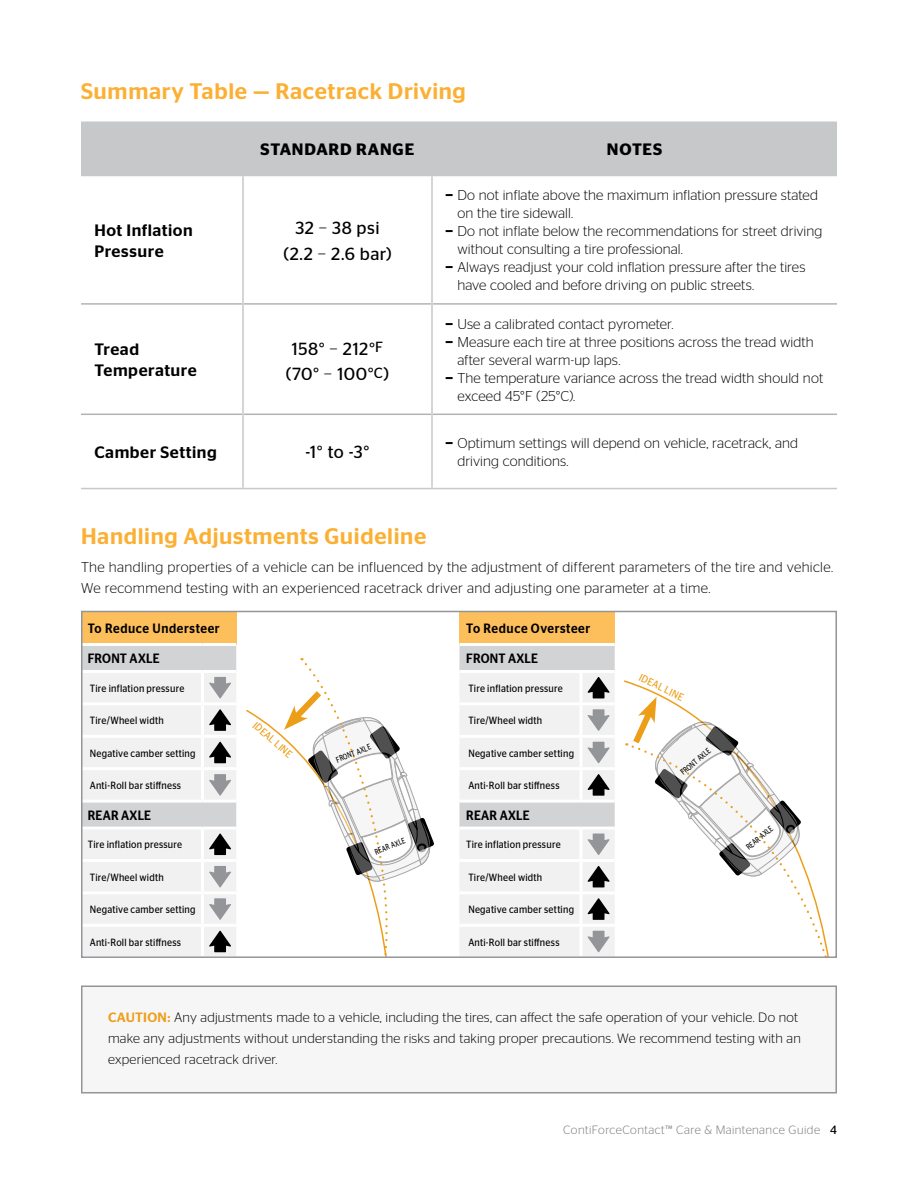
<style>
.page{position:relative;width:918px;height:1188px;background:#fff}
.page>*{position:absolute;margin:0;border:0;box-sizing:border-box;transform-origin:0 0}
.t1{font:500 22.5px "Stag Sans";letter-spacing:.03em;color:#fbb034}
.t2{font:17.55px/25.8px "Stag Sans";letter-spacing:.03em;color:#000;text-align:center}
.t3{font:500 16.5px/21px "Stag Sans";letter-spacing:.03em;color:#000}
.t4{font:600 16.5px "Stag Sans";letter-spacing:.04em;color:#000}
.t5{font:300 14.25px/21px "Stag Sans";letter-spacing:.01em;color:#000}
.t6{font:300 13.5px/21px "Stag Sans";letter-spacing:.015em;color:#000}
.t7{font:500 13.5px "Stag Sans";letter-spacing:.05em;color:#000;scale:.9 1}
.t8{font:500 13.5px "Stag Sans";letter-spacing:.005em;color:#000;scale:.9 1}
.t9{font:500 13.5px "Stag Sans";letter-spacing:.025em;color:#000;scale:.9 1}
.t10{font:300 12px "Stag Sans";letter-spacing:.035em;color:#77787b}
.t11{font:10.5px "Stag Sans";letter-spacing:.025em;color:#000;scale:.9 1}
.t12{font:10.5px "Stag Sans";color:#ed9e19;scale:.9 1}
.t13{font:8.25px "Stag Sans";color:#000;scale:.75 1}
.s1{font-weight:300}
.s2{font-size:14.7px}
.s3{font-weight:600}
.s4{font-weight:500;color:#ed9e19}
.s5{font-weight:400;color:#000}
</style>
<div class="page">
<div style="left:81px;top:611px;width:155px;height:33px;background:#fcbf5c"></div>
<div style="left:84px;top:855px;width:152px;height:100px;background:#f1f1f2"></div>
<hr style="left:81px;top:859px;width:121px;height:3px;background:#fff">
<hr style="left:202px;top:859px;width:34px;height:3px;background:#fff">
<hr style="left:81px;top:891px;width:121px;height:3px;background:#fff">
<hr style="left:81px;top:924px;width:121px;height:3px;background:#fff">
<hr style="left:202px;top:924px;width:34px;height:3px;background:#fff">
<hr style="left:81px;top:643px;width:121px;height:3px;background:#fff">
<hr style="left:202px;top:643px;width:34px;height:3px;background:#fff">
<hr style="left:202px;top:891px;width:34px;height:3px;background:#fff">
<hr style="left:201px;top:830px;width:3px;height:29px;background:#fff">
<hr style="left:201px;top:862px;width:3px;height:29px;background:#fff">
<hr style="left:201px;top:894px;width:3px;height:30px;background:#fff">
<hr style="left:201px;top:927px;width:3px;height:29px;background:#fff">
<svg style="left:84px;top:644px;width:152px;height:211px"></svg>
<svg style="left:209px;top:866px;width:22px;height:22px"></svg>
<svg style="left:209px;top:898px;width:22px;height:22px"></svg>
<svg style="left:209px;top:931px;width:22px;height:21px"></svg>
<div style="left:459px;top:611px;width:156px;height:33px;background:#fcbf5c"></div>
<div style="left:460px;top:830px;width:155px;height:125px;background:#f1f1f2"></div>
<hr style="left:459px;top:859px;width:122px;height:3px;background:#fff">
<hr style="left:581px;top:859px;width:34px;height:3px;background:#fff">
<hr style="left:459px;top:891px;width:122px;height:3px;background:#fff">
<hr style="left:581px;top:891px;width:34px;height:3px;background:#fff">
<hr style="left:459px;top:924px;width:122px;height:3px;background:#fff">
<hr style="left:581px;top:924px;width:34px;height:3px;background:#fff">
<hr style="left:459px;top:643px;width:122px;height:3px;background:#fff">
<hr style="left:581px;top:643px;width:34px;height:3px;background:#fff">
<hr style="left:579px;top:830px;width:3px;height:29px;background:#fff">
<hr style="left:579px;top:862px;width:3px;height:29px;background:#fff">
<hr style="left:579px;top:894px;width:3px;height:30px;background:#fff">
<hr style="left:579px;top:927px;width:3px;height:29px;background:#fff">
<svg style="left:459px;top:644px;width:156px;height:184px"></svg>
<svg style="left:588px;top:834px;width:22px;height:21px"></svg>
<svg style="left:588px;top:866px;width:22px;height:21px"></svg>
<svg style="left:588px;top:898px;width:22px;height:22px"></svg>
<svg style="left:588px;top:931px;width:22px;height:21px"></svg>
<svg style="left:246px;top:658px;width:188px;height:297px"></svg>
<svg style="left:790px;top:868px;width:39px;height:87px"></svg>
<svg style="left:626px;top:697px;width:179px;height:183px"></svg>
<div style="left:81px;top:611px;width:756px;height:347px;border:2px solid #939598"></div>
<div style="left:81px;top:986px;width:756px;height:108px;background:#f6f6f6;border:2px solid #939598"></div>
<div style="left:81px;top:122px;width:756px;height:53px;background:#c7c8ca"></div>
<svg style="left:81px;top:176px;width:756px;height:312px"></svg>
<hr style="left:81px;top:303px;width:161px;height:2px;background:#b1b4b6">
<hr style="left:244px;top:303px;width:187px;height:2px;background:#b1b4b6">
<hr style="left:433px;top:303px;width:404px;height:2px;background:#b1b4b6">
<hr style="left:81px;top:414px;width:161px;height:1px;background:#b1b4b6">
<hr style="left:244px;top:414px;width:187px;height:1px;background:#b1b4b6">
<hr style="left:433px;top:414px;width:404px;height:1px;background:#b1b4b6">
<hr style="left:81px;top:175px;width:162px;height:1px;background:#c7c8ca">
<hr style="left:243px;top:175px;width:189px;height:1px;background:#c7c8ca">
<hr style="left:242px;top:176px;width:2px;height:128px;background:#c7c8ca">
<hr style="left:432px;top:175px;width:405px;height:1px;background:#c7c8ca">
<hr style="left:431px;top:176px;width:2px;height:128px;background:#c7c8ca">
<hr style="left:242px;top:304px;width:2px;height:110px;background:#c7c8ca">
<hr style="left:431px;top:304px;width:2px;height:110px;background:#c7c8ca">
<hr style="left:242px;top:414px;width:2px;height:74px;background:#c7c8ca">
<hr style="left:431px;top:414px;width:2px;height:74px;background:#c7c8ca">
<hr style="left:81px;top:488px;width:162px;height:1px;background:#c7c8ca">
<hr style="left:243px;top:488px;width:189px;height:1px;background:#c7c8ca">
<hr style="left:432px;top:488px;width:405px;height:1px;background:#c7c8ca">
<h1 class="t1" style="left:81px;top:78px;width:386px">Summary Table — Racetrack Driving</h1>
<p class="t4" style="left:261px;top:140px;width:155px">STANDARD RANGE</p>
<p class="t4" style="left:607px;top:140px;width:57px">NOTES</p>
<p class="t3" style="left:95px;top:219px;width:100px">Hot Inflation<br>Pressure</p>
<p class="t2" style="left:283px;top:215px;width:110px">32 <span class="s1">−</span> 38 psi (2.2 <span class="s1">−</span> 2.6 bar)</p>
<p class="t3" style="left:94px;top:339px;width:104px">Tread<br>Temperature</p>
<p class="t2" style="left:286px;top:335px;width:105px">158° <span class="s1">−</span> 212°<span class="s2">f </span>(70° <span class="s1">−</span> 100°<span class="s2">c</span>)</p>
<p class="t5" style="left:446px;top:185px;width:374px"><span class="s3">−</span> Do not inflate above the maximum inflation pressure stated</p>
<p class="t5" style="left:457px;top:203px;width:117px">on the tire sidewall.</p>
<p class="t5" style="left:446px;top:221px;width:379px"><span class="s3">−</span> Do not inflate below the recommendations for street driving</p>
<p class="t5" style="left:457px;top:239px;width:227px">without consulting a tire professional.</p>
<p class="t5" style="left:446px;top:257px;width:361px"><span class="s3">−</span> Always readjust your cold inflation pressure after the tires</p>
<p class="t5" style="left:457px;top:275px;width:298px">have cooled and before driving on public streets.</p>
<p class="t5" style="left:446px;top:313px;width:230px"><span class="s3">−</span> Use a calibrated contact pyrometer.</p>
<p class="t5" style="left:446px;top:331px;width:370px"><span class="s3">−</span> Measure each tire at three positions across the tread width</p>
<p class="t5" style="left:457px;top:349px;width:165px">after several warm-up laps.</p>
<p class="t5" style="left:446px;top:367px;width:379px"><span class="s3">−</span> The temperature variance across the tread width should not</p>
<p class="t5" style="left:457px;top:385px;width:119px">exceed 45°F (25°C).</p>
<p class="t3" style="left:94px;top:442px;width:124px">Camber Setting</p>
<p class="t2" style="left:306px;top:439px;width:65px">-1° to -3°</p>
<p class="t5" style="left:457px;top:434px;width:342px;line-height:18px;text-indent:-12px"><span class="s3">−</span> Optimum settings will depend on vehicle, racetrack, and driving conditions.</p>
<h1 class="t1" style="left:81px;top:524px;width:347px">Handling Adjustments Guideline</h1>
<p class="t5" style="left:81px;top:557px;width:754px">The handling properties of a vehicle can be influenced by the adjustment of different parameters of the tire and vehicle.<br>We recommend testing with an experienced racetrack driver and adjusting one parameter at a time.</p>
<p class="t7" style="left:88px;top:621px;width:148px">To Reduce Understeer</p>
<p class="t8" style="left:88px;top:651px;width:81px">FRONT AXLE</p>
<p class="t11" style="left:90px;top:682px;width:106px">Tire inflation pressure</p>
<p class="t11" style="left:90px;top:715px;width:84px">Tire/Wheel width</p>
<p class="t11" style="left:90px;top:747px;width:119px">Negative camber setting</p>
<p class="t11" style="left:90px;top:780px;width:103px">Anti-Roll bar stiffness</p>
<p class="t9" style="left:88px;top:808px;width:72px">REAR AXLE</p>
<p class="t11" style="left:88px;top:839px;width:106px">Tire inflation pressure</p>
<p class="t11" style="left:90px;top:871px;width:84px">Tire/Wheel width</p>
<p class="t11" style="left:90px;top:904px;width:119px">Negative camber setting</p>
<p class="t11" style="left:90px;top:936px;width:103px">Anti-Roll bar stiffness</p>
<p class="t12" style="left:258px;top:719px;width:55px;rotate:41deg">IDEAL LINE</p>
<p class="t13" style="left:335px;top:755px;width:50px;rotate:-21deg">FRONT AXLE</p>
<p class="t13" style="left:373px;top:847px;width:45px;rotate:-21deg">REAR AXLE</p>
<p class="t7" style="left:466px;top:621px;width:139px">To Reduce Oversteer</p>
<p class="t8" style="left:466px;top:651px;width:81px">FRONT AXLE</p>
<p class="t11" style="left:468px;top:682px;width:106px">Tire inflation pressure</p>
<p class="t11" style="left:468px;top:715px;width:84px">Tire/Wheel width</p>
<p class="t11" style="left:468px;top:747px;width:119px">Negative camber setting</p>
<p class="t11" style="left:468px;top:780px;width:103px">Anti-Roll bar stiffness</p>
<p class="t9" style="left:466px;top:808px;width:72px">REAR AXLE</p>
<p class="t11" style="left:466px;top:839px;width:106px">Tire inflation pressure</p>
<p class="t11" style="left:468px;top:871px;width:84px">Tire/Wheel width</p>
<p class="t11" style="left:468px;top:904px;width:119px">Negative camber setting</p>
<p class="t11" style="left:468px;top:936px;width:103px">Anti-Roll bar stiffness</p>
<p class="t12" style="left:642px;top:671px;width:55px;rotate:26deg">IDEAL LINE</p>
<p class="t13" style="left:679px;top:769px;width:50px;rotate:-40deg">FRONT AXLE</p>
<p class="t13" style="left:744px;top:844px;width:45px;rotate:-40deg">REAR AXLE</p>
<p class="t6" style="left:108px;top:1006px;width:694px"><span class="s4">CAUTION:</span> Any adjustments made to a vehicle, including the tires, can affect the safe operation of your vehicle. Do not make any adjustments without understanding the risks and taking proper precautions. We recommend testing with an experienced racetrack driver.</p>
<p class="t10" style="left:563px;top:1123px;width:275px">ContiForceContact™ Care &amp; Maintenance Guide <span class="s5">4</span></p>
</div>
